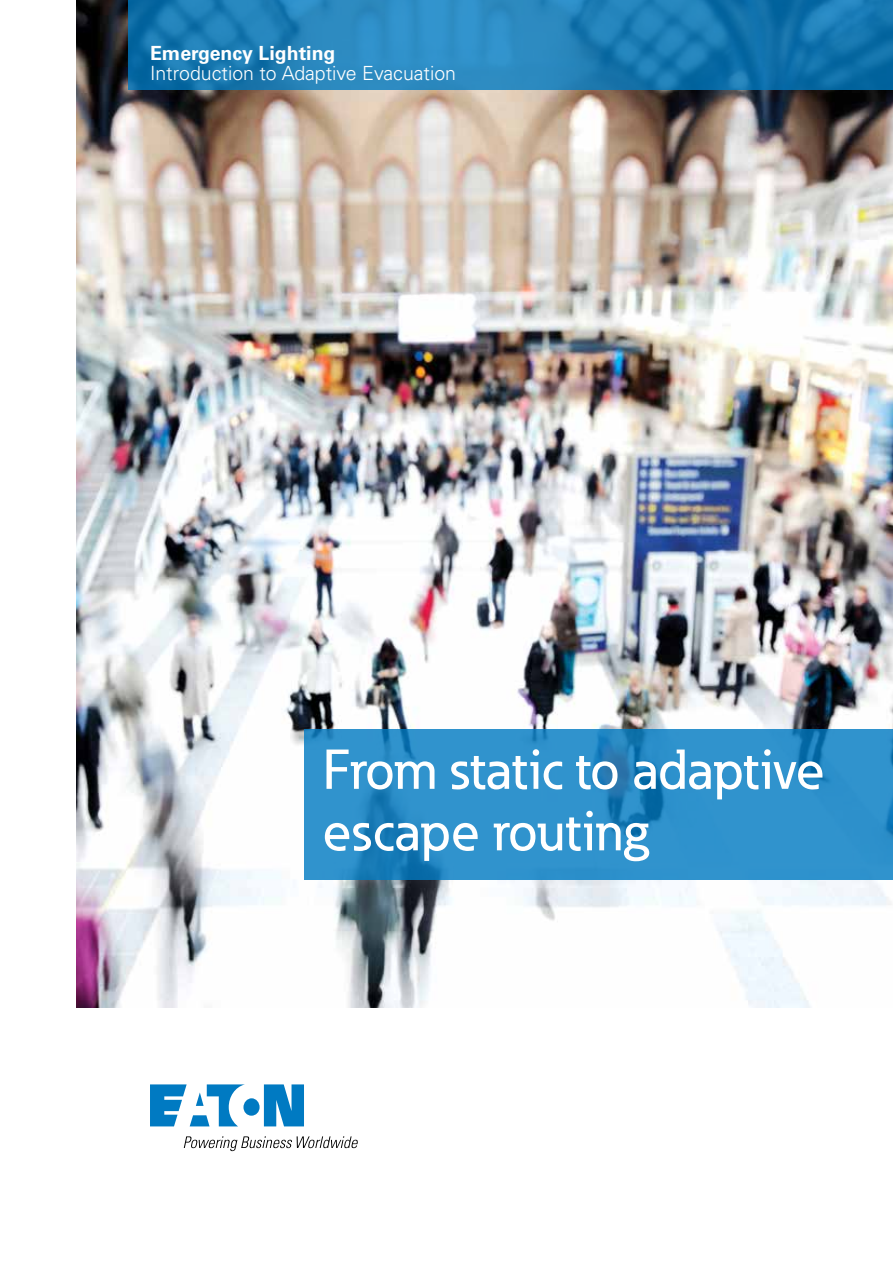
<style>
.page{position:relative;width:893px;height:1263px;background:#fff}
.page>*{position:absolute;margin:0;border:0;box-sizing:border-box;transform-origin:0 0}
.t1{font:500 55.5px/61.5px "Eaton";color:#fff}
.t2{font:300 19.5px "Univers LT Std";color:#fff}
.t3{font:700 19.5px "Univers LT Std";color:#fff}
</style>
<div class="page">
<img style="left:76px;top:0;width:817px;height:1008px">
<svg style="left:304px;top:729px;width:589px;height:151px;fill:#3093cd"></svg>
<svg style="left:128px;top:0;width:765px;height:90px"></svg>
<svg style="left:150px;top:1084px;width:154px;height:42px"></svg>
<svg style="left:184px;top:1136px;width:174px;height:15px"></svg>
<p class="t3" style="left:150px;top:42px;width:187px">Emergency Lighting</p>
<p class="t2" style="left:150px;top:61px;width:308px">Introduction to Adaptive Evacuation</p>
<p class="t1" style="left:323px;top:738px;width:504px">From static to adaptive escape routing</p>
</div>
